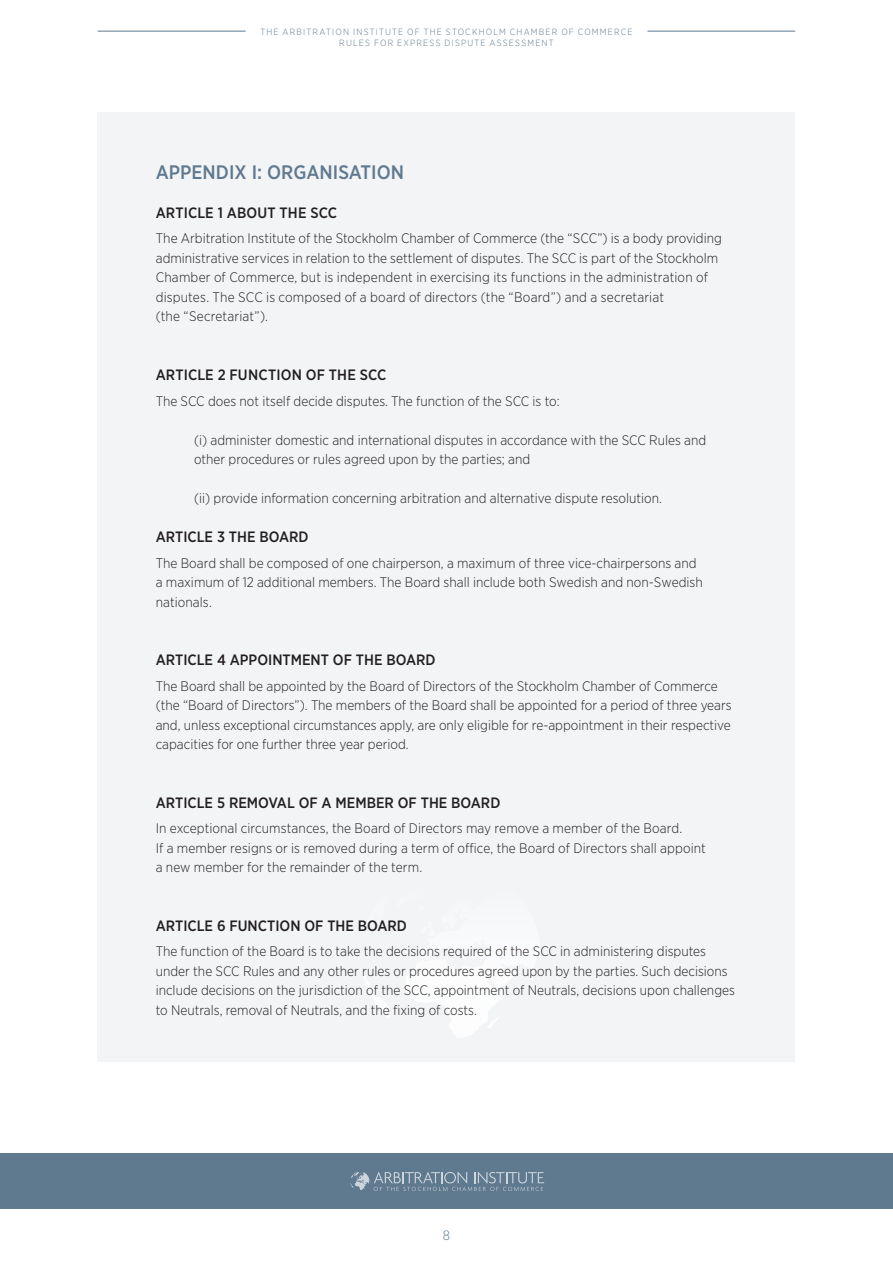
<style>
.page{position:relative;width:893px;height:1263px;background:#fff}
.page>*{position:absolute;margin:0;border:0;box-sizing:border-box;transform-origin:0 0}
.t1{font:500 19.5px "Gotham Narrow";color:#5f798f}
.t2{font:500 15px "Gotham Narrow";color:#231f20}
.t3{font:300 13.8px/19.5px "Gotham Narrow";color:#231f20}
.t4{font:300 13.5px "Gotham Narrow";color:#5f798f}
.t5{font:300 9px/10.8px "Gotham Narrow";letter-spacing:.13em;color:#5f798f;text-align:center}
</style>
<div class="page">
<div style="left:0;top:1154px;width:893px;height:55px;background:#5f798f"></div>
<svg style="left:350px;top:1172px;width:194px;height:19px"></svg>
<div style="left:98px;top:113px;width:697px;height:949px;background:#f2f4f6"></div>
<hr style="left:98px;top:31px;width:148px;height:1px;background:#5f798f">
<hr style="left:647px;top:31px;width:148px;height:1px;background:#5f798f">
<svg style="left:376px;top:1003px;width:121px;height:35px"></svg>
<p class="t5" style="left:260px;top:26px;width:374px">THE ARBITRATION INSTITUTE OF THE STOCKHOLM CHAMBER OF COMMERCE<br>RULES FOR EXPRESS DISPUTE ASSESSMENT</p>
<h1 class="t1" style="left:156px;top:160px;width:250px">APPENDIX I: ORGANISATION</h1>
<p class="t2" style="left:156px;top:203px;width:183px">ARTICLE 1 ABOUT THE SCC</p>
<p class="t3" style="left:156px;top:229px;width:568px">The Arbitration Institute of the Stockholm Chamber of Commerce (the “SCC”) is a body providing administrative services in relation to the settlement of disputes. The SCC is part of the Stockholm Chamber of Commerce, but is independent in exercising its functions in the administration of disputes. The SCC is composed of a board of directors (the “Board”) and a secretariat<br>(the “Secretariat”).</p>
<p class="t2" style="left:156px;top:365px;width:232px">ARTICLE 2 FUNCTION OF THE SCC</p>
<p class="t3" style="left:156px;top:391px;width:406px">The SCC does not itself decide disputes. The function of the SCC is to:</p>
<p class="t3" style="left:194px;top:430px;width:514px">(i) administer domestic and international disputes in accordance with the SCC Rules and other procedures or rules agreed upon by the parties; and</p>
<p class="t3" style="left:194px;top:488px;width:469px">(ii) provide information concerning arbitration and alternative dispute resolution.</p>
<p class="t2" style="left:156px;top:527px;width:154px">ARTICLE 3 THE BOARD</p>
<p class="t3" style="left:156px;top:553px;width:548px">The Board shall be composed of one chairperson, a maximum of three vice-chairpersons and a maximum of 12 additional members. The Board shall include both Swedish and non-Swedish nationals.</p>
<p class="t2" style="left:156px;top:650px;width:281px">ARTICLE 4 APPOINTMENT OF THE BOARD</p>
<p class="t3" style="left:156px;top:676px;width:577px">The Board shall be appointed by the Board of Directors of the Stockholm Chamber of Commerce (the “Board of Directors”). The members of the Board shall be appointed for a period of three years and, unless exceptional circumstances apply, are only eligible for re-appointment in their respective capacities for one further three year period.</p>
<p class="t2" style="left:156px;top:793px;width:346px">ARTICLE 5 REMOVAL OF A MEMBER OF THE BOARD</p>
<p class="t3" style="left:156px;top:818px;width:552px">In exceptional circumstances, the Board of Directors may remove a member of the Board.<br>If a member resigns or is removed during a term of office, the Board of Directors shall appoint a new member for the remainder of the term.</p>
<p class="t2" style="left:156px;top:916px;width:253px">ARTICLE 6 FUNCTION OF THE BOARD</p>
<p class="t3" style="left:156px;top:941px;width:581px">The function of the Board is to take the decisions required of the SCC in administering disputes under the SCC Rules and any other rules or procedures agreed upon by the parties. Such decisions include decisions on the jurisdiction of the SCC, appointment of Neutrals, decisions upon challenges to Neutrals, removal of Neutrals, and the fixing of costs.</p>
<p class="t4" style="left:443px;top:1227px;width:9px">8</p>
</div>
